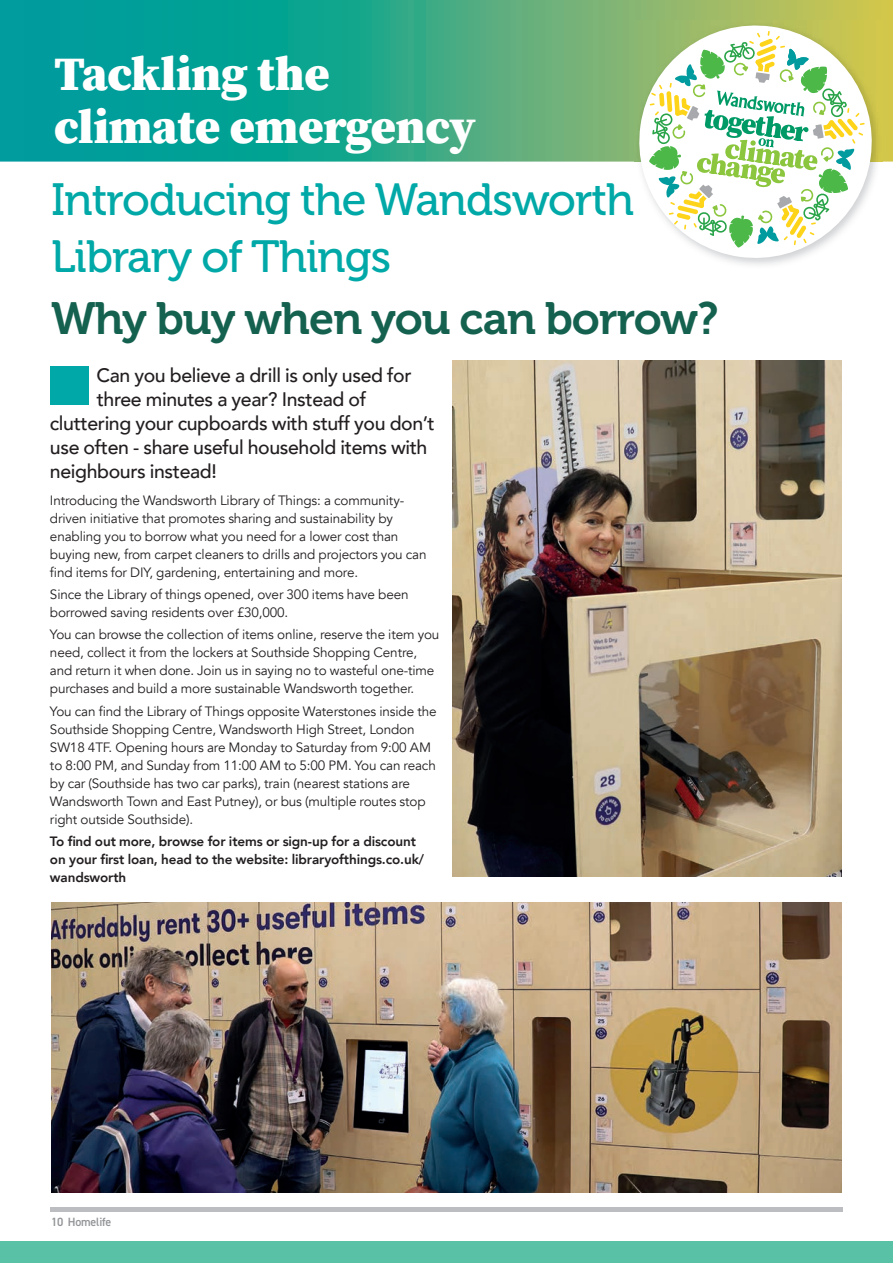
<style>
.page{position:relative;width:893px;height:1263px;background:#fff}
.page>*{position:absolute;margin:0;border:0;box-sizing:border-box;transform-origin:0 0}
.t1{font:900 48px/52.5px "Source Serif Pro";letter-spacing:-.005em;color:#fff}
.t2{font:45px/57px "Museo 500";letter-spacing:-.02em;color:#00a9a7}
.t3{font:45px "Museo 700";letter-spacing:-.02em;color:#15614f}
.t4{font:500 19.5px "Avenir";letter-spacing:-.02em;color:#231f20}
.t5{font:13.5px/18px "Avenir";letter-spacing:-.01em;color:#231f20}
.t6{font:800 13.5px/18px "Avenir";letter-spacing:-.01em;color:#231f20}
.t7{font:600 12px "DIN2014";letter-spacing:-.02em;color:#939598}
</style>
<div class="page">
<div style="left:0;top:1242px;width:893px;height:21px;background:#58c1a6"></div>
<svg style="left:0;top:0;width:893px;height:162px;background:#2fa789"></svg>
<img style="left:879px;top:21px;width:4px;height:141px">
<svg style="left:631px;top:18px;width:248px;height:247px"></svg>
<svg style="left:649px;top:31px;width:216px;height:217px"></svg>
<div style="left:50px;top:366px;width:38px;height:39px;background:#00a9a7"></div>
<img style="left:453px;top:360px;width:389px;height:516px">
<img style="left:51px;top:903px;width:791px;height:289px">
<hr style="left:50px;top:1208px;width:792px;height:4px;background:#bcbdc0">
<h1 class="t1" style="left:54px;top:47px;width:423px">Tackling the climate emergency</h1>
<h2 class="t2" style="left:51px;top:172px;width:585px">Introducing the Wandsworth<br>Library of Things</h2>
<h2 class="t3" style="left:51px;top:293px;width:669px">Why buy when you can borrow?</h2>
<h3 class="t4" style="left:96px;top:359px;width:317px">Can you believe a drill is only used for</h3>
<h3 class="t4" style="left:97px;top:383px;width:271px">three minutes a year? Instead of</h3>
<h3 class="t4" style="left:50px;top:407px;width:386px">cluttering your cupboards with stuff you don’t</h3>
<h3 class="t4" style="left:50px;top:431px;width:379px">use often - share useful household items with</h3>
<h3 class="t4" style="left:50px;top:455px;width:168px">neighbours instead!</h3>
<p class="t5" style="left:50px;top:491px;width:378px">Introducing the Wandsworth Library of Things: a community&shy;driven initiative that promotes sharing and sustainability by enabling you to borrow what you need for a lower cost than buying new, from carpet cleaners to drills and projectors you can find items for DIY, gardening, entertaining and more.</p>
<p class="t5" style="left:50px;top:586px;width:360px">Since the Library of things opened, over 300 items have been borrowed saving residents over £30,000.</p>
<p class="t5" style="left:50px;top:626px;width:391px">You can browse the collection of items online, reserve the item you need, collect it from the lockers at Southside Shopping Centre, and return it when done. Join us in saying no to wasteful one-time purchases and build a more sustainable Wandsworth together.</p>
<p class="t5" style="left:50px;top:702px;width:388px">You can find the Library of Things opposite Waterstones inside the Southside Shopping Centre, Wandsworth High Street, London SW18 4TF. Opening hours are Monday to Saturday from 9:00 AM to 8:00 PM, and Sunday from 11:00 AM to 5:00 PM. You can reach by car (Southside has two car parks), train (nearest stations are Wandsworth Town and East Putney), or bus (multiple routes stop right outside Southside).</p>
<p class="t6" style="left:50px;top:832px;width:376px">To find out more, browse for items or sign-up for a discount on your first loan, head to the website: libraryofthings.co.uk/ wandsworth</p>
<p class="t7" style="left:51px;top:1214px;width:62px">10 Homelife</p>
</div>
